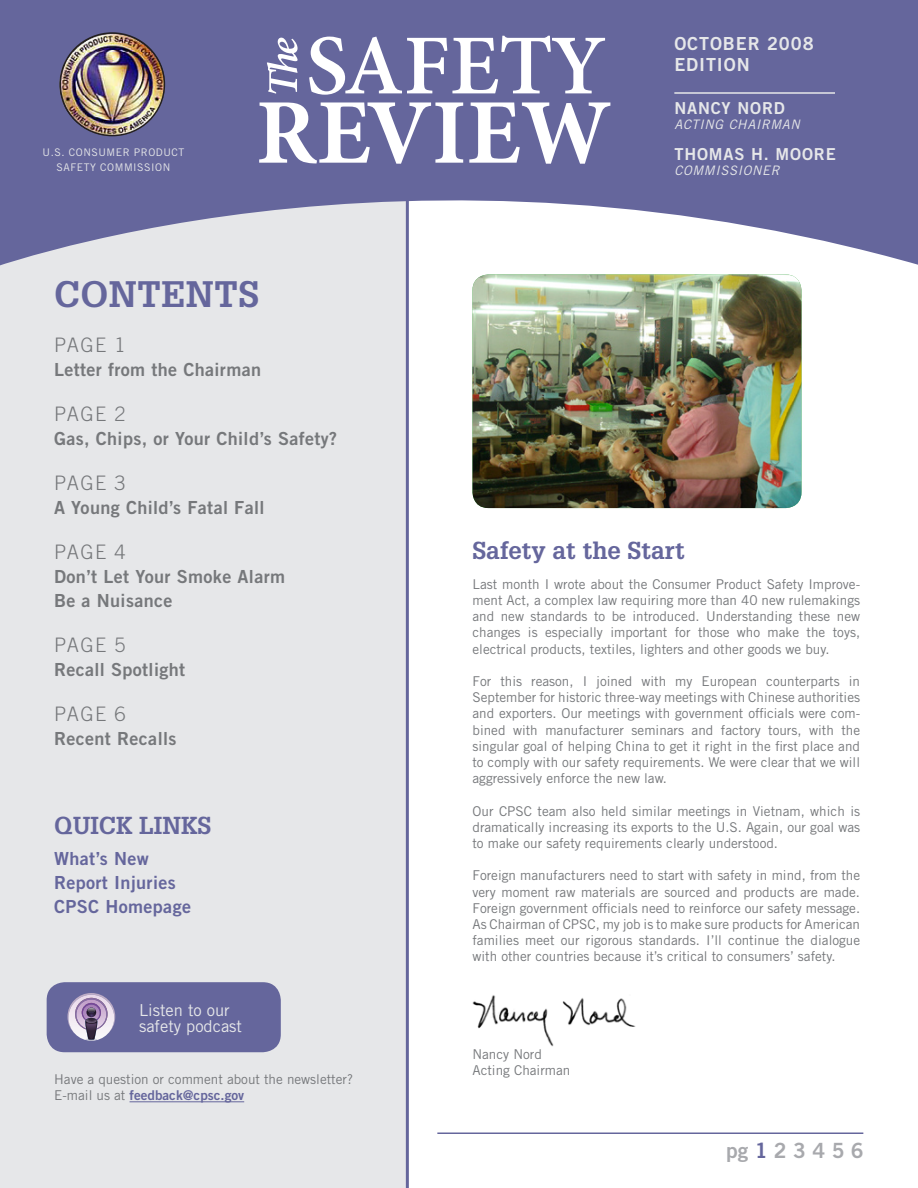
<style>
.page{position:relative;width:918px;height:1188px;background:#fff}
.page>*{position:absolute;margin:0;border:0;box-sizing:border-box;transform-origin:0 0}
.Headline_1{font:700 36px "Glypha LT Std";letter-spacing:.01em;color:#65669c}
.TradeGothic_Body{font:700 24px "Glypha LT Std";color:#65669c}
.t1{font:21px "Trade Gothic Bold Two";color:#a8a9ad}
.contents_page{font:300 19.95px "Trade Gothic";letter-spacing:.07em;color:#76787b}
.contents_bold{font:18px/24px "Trade Gothic Bold Two";letter-spacing:.02em;color:#76787b}
.t2{font:18px "Trade Gothic Bold Two";letter-spacing:.02em;color:#65669c}
.t3{font:18px/21px "Trade Gothic Bold Two";letter-spacing:.05em;color:#e6e7e9}
.TradeGothic_Body_rev{font:16.5px/16.2px "Trade Gothic";color:#e6e7e9}
.t4{font:16.5px "Trade Gothic Bold Two";letter-spacing:.05em;color:#e6e7e9}
.TradeGothic_Body-2{font:13.5px/16.2px "Trade Gothic";color:#76787b;text-align:justify}
.TradeGothic_Body-3{font:13.5px "Trade Gothic Bold Two";color:#65669c}
.t5{font:italic 13.05px "Trade Gothic";letter-spacing:.05em;color:#e6e7e9}
.t6{font:10.5px/15px "Trade Gothic";letter-spacing:.05em;color:#e6e7e9;text-align:center}
.s1{font-family:"Trade Gothic";color:#76787b}
.s2{color:#65669c}
</style>
<div class="page">
<div style="left:0;top:191px;width:406px;height:997px;background:#e6e7e9"></div>
<svg style="left:0;top:0;width:918px;height:274px;fill:#65669c"></svg>
<hr style="left:406px;top:183px;width:3px;height:1005px;background:#65669c">
<hr style="left:437px;top:1132px;width:426px;height:2px;background:#65669c">
<hr style="left:674px;top:92px;width:161px;height:2px;background:#e6e7e9">
<svg style="left:259px;top:102px;width:351px;height:62px"></svg>
<svg style="left:309px;top:36px;width:296px;height:59px"></svg>
<svg style="left:267px;top:38px;width:31px;height:56px"></svg>
<img style="left:55px;top:29px;width:115px;height:112px">
<div style="left:59px;top:32px;width:106px;height:104px;border:2px solid #231f20;border-radius:50%"></div>
<div style="left:47px;top:982px;width:234px;height:70px;background:#65669c;border-radius:18px"></div>
<svg style="left:68px;top:993px;width:47px;height:48px"></svg>
<hr style="left:130px;top:1101px;width:114px;height:1px;background:#65669c">
<img style="left:472px;top:274px;width:329px;height:234px">
<img style="left:472px;top:995px;width:164px;height:52px">
<p class="t6" style="left:43px;top:145px;width:143px">U.S. CONSUMER PRODUCT<br>SAFETY COMMISSION</p>
<p class="Headline_1" style="left:54px;top:272px;width:207px">CONTENTS</p>
<p class="contents_page" style="left:54px;top:333px;width:73px">PAGE 1</p>
<p class="contents_bold" style="left:54px;top:358px;width:209px">Letter from the Chairman</p>
<p class="contents_page" style="left:54px;top:402px;width:73px">PAGE 2</p>
<p class="contents_bold" style="left:54px;top:427px;width:285px">Gas, Chips, or Your Child’s Safety?</p>
<p class="contents_page" style="left:54px;top:471px;width:73px">PAGE 3</p>
<p class="contents_bold" style="left:54px;top:496px;width:212px">A Young Child’s Fatal Fall</p>
<p class="contents_page" style="left:54px;top:540px;width:73px">PAGE 4</p>
<p class="contents_bold" style="left:54px;top:565px;width:233px">Don’t Let Your Smoke Alarm<br>Be a Nuisance</p>
<p class="contents_page" style="left:54px;top:633px;width:73px">PAGE 5</p>
<p class="contents_bold" style="left:54px;top:658px;width:133px">Recall Spotlight</p>
<p class="contents_page" style="left:54px;top:702px;width:73px">PAGE 6</p>
<p class="contents_bold" style="left:54px;top:727px;width:124px">Recent Recalls</p>
<p class="TradeGothic_Body" style="left:54px;top:810px;width:159px">QUICK LINKS</p>
<p class="t2" style="left:54px;top:848px;width:96px">What’s New</p>
<p class="t2" style="left:54px;top:872px;width:123px">Report Injuries</p>
<p class="t2" style="left:54px;top:896px;width:139px">CPSC Homepage</p>
<p class="TradeGothic_Body_rev" style="left:139px;top:1002px;width:105px">Listen to our safety podcast</p>
<p class="TradeGothic_Body-2" style="left:54px;top:1071px;width:300px">Have a question or comment about the newsletter?</p>
<p class="TradeGothic_Body-3" style="left:54px;top:1087px;width:192px"><span class="s1">E-mail us at</span> feedback@cpsc.gov</p>
<p class="t3" style="left:674px;top:33px;width:141px">OCTOBER 2008<br>EDITION</p>
<p class="t4" style="left:674px;top:98px;width:112px">NANCY NORD</p>
<p class="t5" style="left:674px;top:117px;width:127px">ACTING CHAIRMAN</p>
<p class="t4" style="left:674px;top:144px;width:163px">THOMAS H. MOORE</p>
<p class="t5" style="left:674px;top:162px;width:107px">COMMISSIONER</p>
<p class="TradeGothic_Body" style="left:472px;top:536px;width:214px">Safety at the Start</p>
<p class="TradeGothic_Body-2" style="left:472px;top:576px;width:389px">Last month I wrote about the Consumer Product Safety Improve&shy;ment Act, a complex law requiring more than 40 new rulemakings and new standards to be introduced. Understanding these new changes is especially important for those who make the toys, electrical products, textiles, lighters and other goods we buy.</p>
<p class="TradeGothic_Body-2" style="left:472px;top:673px;width:389px">For this reason, I joined with my European counterparts in September for historic three-way meetings with Chinese authorities and exporters. Our meetings with government officials were com&shy;bined with manufacturer seminars and factory tours, with the singular goal of helping China to get it right in the first place and to comply with our safety requirements. We were clear that we will aggressively enforce the new law.</p>
<p class="TradeGothic_Body-2" style="left:472px;top:803px;width:389px">Our CPSC team also held similar meetings in Vietnam, which is dramatically increasing its exports to the U.S. Again, our goal was to make our safety requirements clearly understood.</p>
<p class="TradeGothic_Body-2" style="left:472px;top:867px;width:389px">Foreign manufacturers need to start with safety in mind, from the very moment raw materials are sourced and products are made.<br>Foreign government officials need to reinforce our safety message.<br>As Chairman of CPSC, my job is to make sure products for American families meet our rigorous standards. I’ll continue the dialogue with other countries because it’s critical to consumers’ safety.</p>
<p class="TradeGothic_Body-2" style="left:472px;top:1046px;width:71px">Nancy Nord</p>
<p class="TradeGothic_Body-2" style="left:472px;top:1062px;width:99px">Acting Chairman</p>
<p class="t1" style="left:726px;top:1137px;width:139px">pg <span class="s2">1</span> 2 3 4 5 6</p>
</div>
